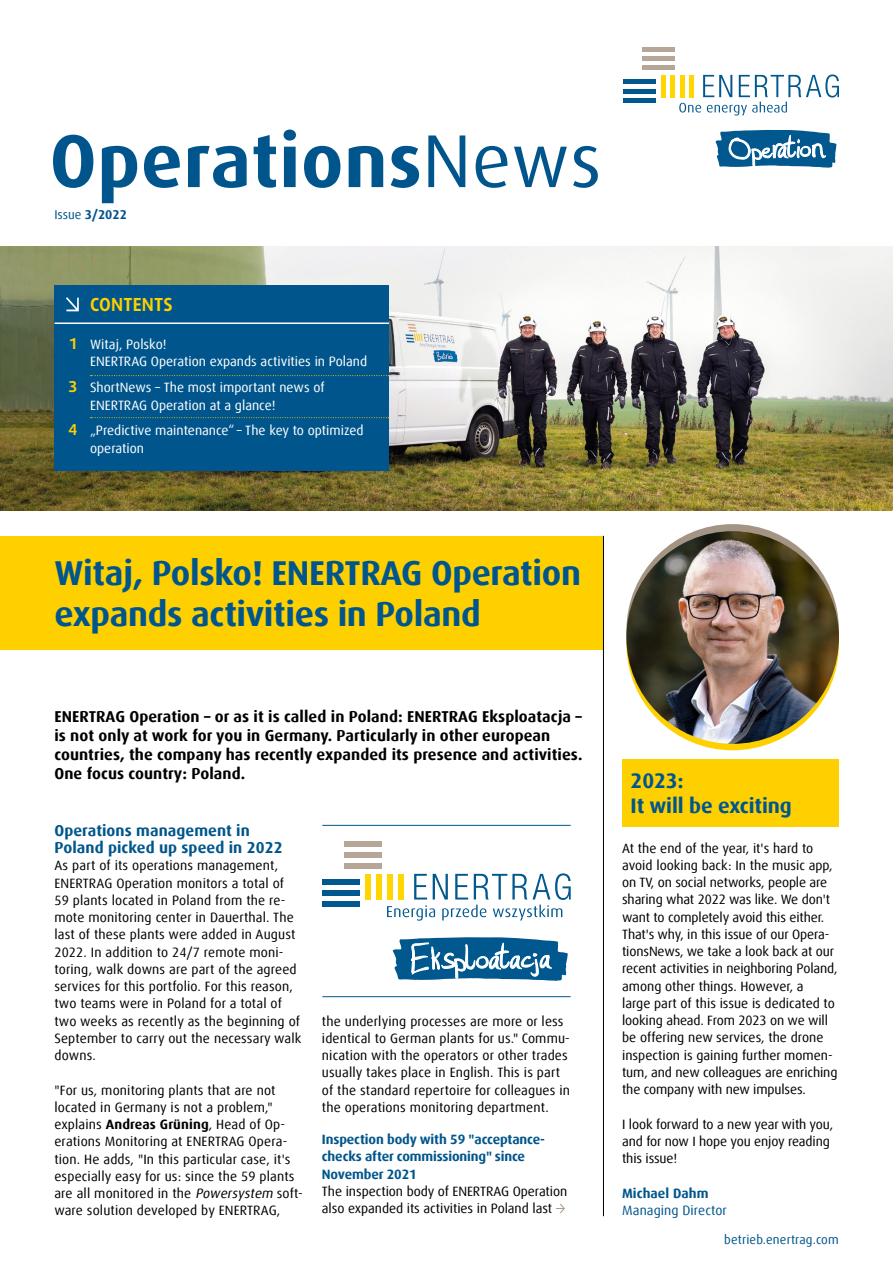
<style>
.page{position:relative;width:893px;height:1263px;background:#fff}
.page>*{position:absolute;margin:0;border:0;box-sizing:border-box;transform-origin:0 0}
.t1{font:700 75px "Dax Offc";letter-spacing:.01em;color:#00568c}
.t2{font:700 34.5px/40.5px "Dax Offc";letter-spacing:-.01em;color:#00568c}
.t3{font:700 21px/25.2px "Dax Offc";letter-spacing:-.005em;color:#00568c}
.t4{font:700 18px "Daxline OT";letter-spacing:.01em;color:#ffd000}
.t5{font:700 15.75px/18.9px "Dax Offc";letter-spacing:.005em;color:#000}
.t6{font:700 15.75px/17.2px "Dax Offc";letter-spacing:.005em;color:#00568c}
.t7{font:700 15px "Daxline OT";color:#ffd000}
.t8{font:13.5px/17.2px "Dax Offc";letter-spacing:.005em;color:#000}
.t9{font:13.5px/17.2px "Dax Offc";color:#fff}
.t10{font:700 13.5px/17.2px "Dax Offc";letter-spacing:-.01em;color:#00568c}
.t11{font:13.5px "Dax Offc";letter-spacing:.005em;color:#00568c}
.t12{font:12.75px "Dax Offc";letter-spacing:.01em;color:#00568c}
.t13{font:700 12.75px "Dax Offc";color:#00568c}
.s1{font-weight:400}
.s2{font-weight:700}
.s3{font-style:italic}
</style>
<div class="page">
<img style="left:0;top:247px;width:893px;height:263px">
<div style="left:626px;top:538px;width:213px;height:212px;background:#ffd000;border-radius:50%"></div>
<div style="left:626px;top:524px;width:213px;height:213px;background:#a49484;border-radius:50%"></div>
<img style="left:626px;top:531px;width:213px;height:213px;border-radius:106px">
<div style="left:0;top:536px;width:604px;height:113px;background:#ffd000"></div>
<svg style="left:556px;top:1204px;width:9px;height:9px"></svg>
<div style="left:622px;top:759px;width:216px;height:67px;background:#ffd000"></div>
<div style="left:54px;top:286px;width:335px;height:185px;background:#00568c"></div>
<svg style="left:66px;top:297px;width:13px;height:14px"></svg>
<hr style="left:55px;top:322px;width:334px;height:2px;background:#fff">
<svg style="left:90px;top:375px;width:299px;height:1px"></svg>
<svg style="left:90px;top:417px;width:299px;height:1px"></svg>
<hr style="left:322px;top:825px;width:249px;height:1px;background:#00568c">
<hr style="left:322px;top:996px;width:249px;height:1px;background:#00568c">
<div style="left:376px;top:874px;width:6px;height:25px;background:#ffd600"></div>
<div style="left:366px;top:874px;width:5px;height:25px;background:#ffd600"></div>
<div style="left:322px;top:890px;width:38px;height:5px;background:#00588e"></div>
<div style="left:322px;top:901px;width:38px;height:5px;background:#00588e"></div>
<div style="left:322px;top:879px;width:38px;height:6px;background:#00588e"></div>
<div style="left:344px;top:852px;width:38px;height:6px;background:#b5a698"></div>
<div style="left:344px;top:863px;width:38px;height:5px;background:#b5a698"></div>
<div style="left:344px;top:841px;width:38px;height:6px;background:#b5a698"></div>
<svg style="left:393px;top:937px;width:175px;height:44px"></svg>
<svg style="left:387px;top:873px;width:184px;height:48px"></svg>
<hr style="left:603px;top:536px;width:1px;height:680px;background:#000">
<div style="left:670px;top:75px;width:5px;height:22px;background:#ffd600"></div>
<div style="left:661px;top:75px;width:5px;height:22px;background:#ffd600"></div>
<div style="left:623px;top:89px;width:33px;height:5px;background:#00588e"></div>
<div style="left:623px;top:98px;width:33px;height:5px;background:#00588e"></div>
<hr style="left:623px;top:80px;width:33px;height:4px;background:#00588e">
<div style="left:642px;top:56px;width:33px;height:5px;background:#b5a698"></div>
<hr style="left:642px;top:66px;width:33px;height:4px;background:#b5a698">
<hr style="left:642px;top:47px;width:33px;height:4px;background:#b5a698">
<svg style="left:716px;top:130px;width:120px;height:38px"></svg>
<svg style="left:679px;top:74px;width:160px;height:42px"></svg>
<h1 class="t1" style="left:50px;top:113px;width:553px">Operations<span class="s1">News</span></h1>
<p class="t13" style="left:54px;top:206px;width:74px"><span class="s1">Issue</span> 3/2022</p>
<p class="t7" style="left:70px;top:334px;width:8px">1</p>
<p class="t7" style="left:69px;top:377px;width:10px">3</p>
<p class="t7" style="left:68px;top:420px;width:10px">4</p>
<h3 class="t4" style="left:90px;top:293px;width:84px">CONTENTS</h3>
<p class="t9" style="left:90px;top:336px;width:279px">Witaj, Polsko!<br>ENERTRAG Operation expands activities in Poland</p>
<p class="t9" style="left:90px;top:379px;width:236px">ShortNews – The most important news of<br>ENERTRAG Operation at a glance!</p>
<p class="t9" style="left:90px;top:422px;width:275px">„Predictive maintenance“ – The key to optimized operation</p>
<h2 class="t2" style="left:54px;top:553px;width:528px">Witaj, Polsko! ENERTRAG Operation expands activities in Poland</h2>
<p class="t5" style="left:54px;top:707px;width:530px">ENERTRAG Operation – or as it is called in Poland: ENERTRAG Eksploatacja – is not only at work for you in Germany. Particularly in other european countries, the company has recently expanded its presence and activities.<br>One focus country: Poland.</p>
<p class="t6" style="left:54px;top:822px;width:230px">Operations management in<br>Poland picked up speed in 2022</p>
<p class="t8" style="left:54px;top:857px;width:249px">As part of its operations management, ENERTRAG Operation monitors a total of 59 plants located in Poland from the re&shy;mote monitoring center in Dauerthal. The last of these plants were added in August 2022. In addition to 24/7 remote moni&shy;toring, walk downs are part of the agreed services for this portfolio. For this reason, two teams were in Poland for a total of two weeks as recently as the beginning of September to carry out the necessary walk downs.</p>
<p class="t8" style="left:54px;top:1081px;width:250px">"For us, monitoring plants that are not located in Germany is not a problem," explains <span class="s2">Andreas Grüning</span>, Head of Op&shy;erations Monitoring at ENERTRAG Opera&shy;tion. He adds, "In this particular case, it's especially easy for us: since the 59 plants are all monitored in the <span class="s3">Powersystem</span> soft&shy;ware solution developed by ENERTRAG,</p>
<p class="t8" style="left:322px;top:1012px;width:250px">the underlying processes are more or less identical to German plants for us." Commu&shy;nication with the operators or other trades usually takes place in English. This is part of the standard repertoire for colleagues in the operations monitoring department.</p>
<p class="t10" style="left:322px;top:1131px;width:225px">Inspection body with 59 "acceptance&shy;checks after commissioning" since<br>November 2021</p>
<p class="t8" style="left:322px;top:1183px;width:247px">The inspection body of ENERTRAG Operation also expanded its activities in Poland last</p>
<h3 class="t3" style="left:631px;top:768px;width:163px">2023:<br>It will be exciting</h3>
<p class="t8" style="left:622px;top:839px;width:217px">At the end of the year, it's hard to avoid looking back: In the music app, on TV, on social networks, people are sharing what 2022 was like. We don't want to completely avoid this either.<br>That's why, in this issue of our Opera&shy;tionsNews, we take a look back at our recent activities in neighboring Poland, among other things. However, a<br>large part of this issue is dedicated to looking ahead. From 2023 on we will be offering new services, the drone inspection is gaining further momen&shy;tum, and new colleagues are enriching the company with new impulses.</p>
<p class="t8" style="left:622px;top:1115px;width:213px">I look forward to a new year with you, and for now I hope you enjoy reading this issue!</p>
<p class="t10" style="left:622px;top:1184px;width:88px">Michael Dahm</p>
<p class="t11" style="left:622px;top:1202px;width:106px">Managing Director</p>
<p class="t12" style="left:724px;top:1231px;width:116px">betrieb.enertrag.com</p>
</div>
